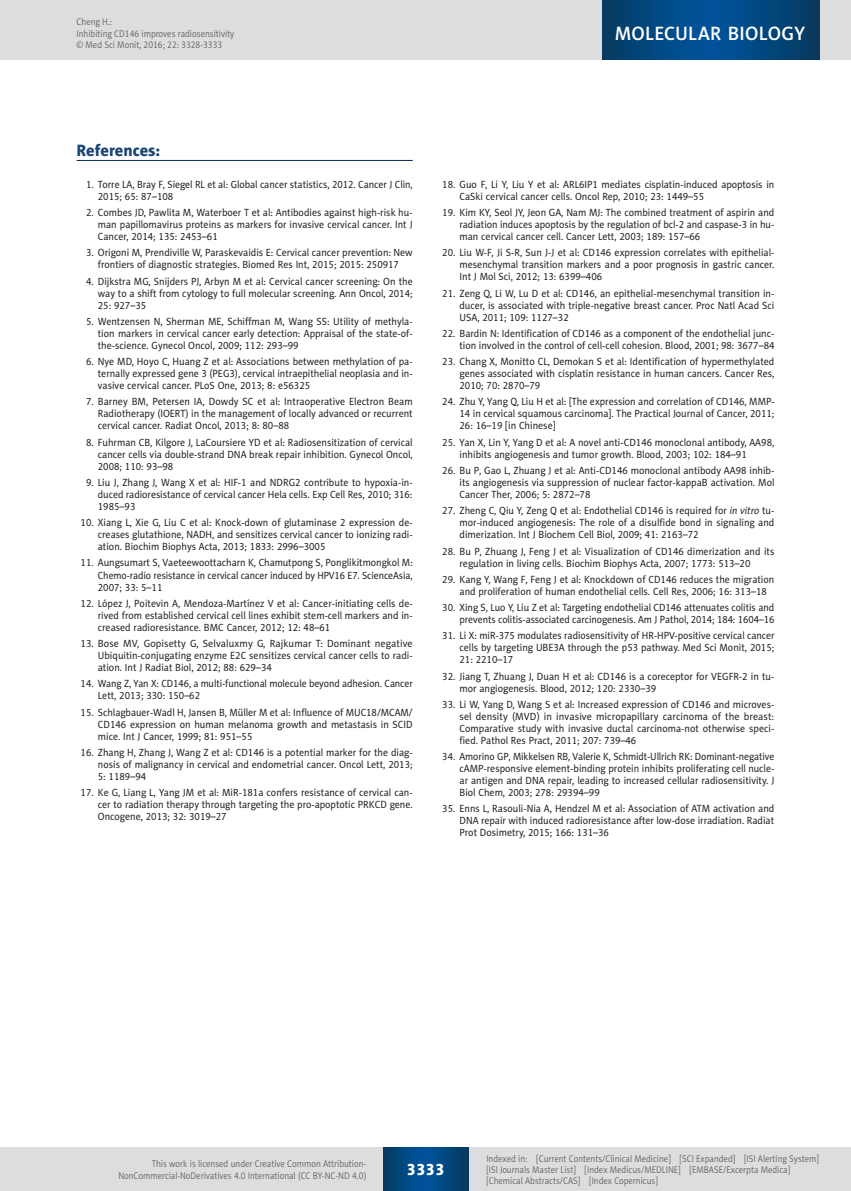
<style>
.page{position:relative;width:851px;height:1191px;background:#fff}
.page>*{position:absolute;margin:0;border:0;box-sizing:border-box;transform-origin:0 0}
.t1{font:19.5px "Naomi Sans EFN Medium";letter-spacing:.015em;color:#fff}
.MSM_Referencje_Tytul{font:16.5px "Naomi Sans EFN Heavy";color:#1a4574}
.t2{font:16.5px "Naomi Sans EFN Heavy";color:#fff}
.MSM_Referencje_punkt{font:10.5px/12px "Naomi Sans EFN";color:#231f20;text-align:justify;scale:.95 1}
.MSM_Referencje_punkt-2{font:10.5px/12px "Naomi Sans EFN";color:#231f20;text-align:justify;scale:.94 1}
.MSM_Referencje_punkt-3{font:10.5px/12px "Naomi Sans EFN";color:#231f20;scale:.93 1}
.MSM_Referencje_punkt-4{font:10.5px/12px "Naomi Sans EFN";color:#231f20;text-align:justify}
.t3{font:9.75px/11.2px "Naomi Sans EFN Light";color:#57585a;scale:.9 1}
.s1{font-style:italic}
</style>
<div class="page">
<hr style="left:77px;top:160px;width:335px;height:1px;background:#00295c">
<div style="left:0;top:1148px;width:850px;height:43px;background:#dcdddf"></div>
<svg style="left:383px;top:1147px;width:85px;height:43px;background:#02477e"></svg>
<div style="left:0;top:0;width:850px;height:60px;background:#dcdddf"></div>
<svg style="left:602px;top:0;width:217px;height:60px;background:#02477e"></svg>
<p class="t3" style="left:77px;top:16px;width:177px">Cheng H.:<br>Inhibiting CD146 improves radiosensitivity © Med Sci Monit, 2016; 22: 3328-3333</p>
<h1 class="t1" style="left:614px;top:22px;width:192px">MOLECULAR BIOLOGY</h1>
<p class="MSM_Referencje_Tytul" style="left:77px;top:140px;width:85px">References:</p>
<p class="MSM_Referencje_punkt-2" style="left:98px;top:178px;width:336px;text-indent:-12px">1. Torre LA, Bray F, Siegel RL et al: Global cancer statistics, 2012. Cancer J Clin,<br>2015; 65: 87–108</p>
<p class="MSM_Referencje_punkt" style="left:98px;top:207px;width:333px;text-indent:-12px">2. Combes JD, Pawlita M, Waterboer T et al: Antibodies against high-risk hu&shy;man papillomavirus proteins as markers for invasive cervical cancer. Int J Cancer, 2014; 135: 2453–61</p>
<p class="MSM_Referencje_punkt" style="left:86px;top:247px;width:345px;text-align:center">3. Origoni M, Prendiville W, Paraskevaidis E: Cervical cancer prevention: New frontiers of diagnostic strategies. Biomed Res Int, 2015; 2015: 250917</p>
<p class="MSM_Referencje_punkt" style="left:98px;top:275px;width:333px;text-indent:-12px">4. Dijkstra MG, Snijders PJ, Arbyn M et al: Cervical cancer screening: On the way to a shift from cytology to full molecular screening. Ann Oncol, 2014; 25: 927–35</p>
<p class="MSM_Referencje_punkt" style="left:98px;top:315px;width:333px;text-indent:-12px">5. Wentzensen N, Sherman ME, Schiffman M, Wang SS: Utility of methyla&shy;tion markers in cervical cancer early detection: Appraisal of the state-of&shy;the-science. Gynecol Oncol, 2009; 112: 293–99</p>
<p class="MSM_Referencje_punkt" style="left:98px;top:356px;width:333px;text-indent:-12px">6. Nye MD, Hoyo C, Huang Z et al: Associations between methylation of pa&shy;ternally expressed gene 3 (PEG3), cervical intraepithelial neoplasia and in&shy;vasive cervical cancer. PLoS One, 2013; 8: e56325</p>
<p class="MSM_Referencje_punkt" style="left:98px;top:396px;width:333px;text-indent:-12px">7. Barney BM, Petersen IA, Dowdy SC et al: Intraoperative Electron Beam Radiotherapy (IOERT) in the management of locally advanced or recurrent cervical cancer. Radiat Oncol, 2013; 8: 80–88</p>
<p class="MSM_Referencje_punkt" style="left:98px;top:436px;width:333px;text-indent:-12px">8. Fuhrman CB, Kilgore J, LaCoursiere YD et al: Radiosensitization of cervical cancer cells via double-strand DNA break repair inhibition. Gynecol Oncol, 2008; 110: 93–98</p>
<p class="MSM_Referencje_punkt" style="left:98px;top:476px;width:333px;text-indent:-12px">9. Liu J, Zhang J, Wang X et al: HIF-1 and NDRG2 contribute to hypoxia-in&shy;duced radioresistance of cervical cancer Hela cells. Exp Cell Res, 2010; 316:<br>1985–93</p>
<p class="MSM_Referencje_punkt" style="left:98px;top:517px;width:333px;text-indent:-17px">10. Xiang L, Xie G, Liu C et al: Knock-down of glutaminase 2 expression de&shy;creases glutathione, NADH, and sensitizes cervical cancer to ionizing radi&shy;ation. Biochim Biophys Acta, 2013; 1833: 2996–3005</p>
<p class="MSM_Referencje_punkt" style="left:98px;top:557px;width:333px;text-indent:-17px">11. Aungsumart S, Vaeteewoottacharn K, Chamutpong S, Ponglikitmongkol M:<br>Chemo-radio resistance in cervical cancer induced by HPV16 E7. ScienceAsia, 2007; 33: 5–11</p>
<p class="MSM_Referencje_punkt" style="left:98px;top:597px;width:333px;text-indent:-17px">12. López J, Poitevin A, Mendoza-Martínez V et al: Cancer-initiating cells de&shy;rived from established cervical cell lines exhibit stem-cell markers and in&shy;creased radioresistance. BMC Cancer, 2012; 12: 48–61</p>
<p class="MSM_Referencje_punkt-4" style="left:98px;top:637px;width:316px;text-indent:-17px">13. Bose MV, Gopisetty G, Selvaluxmy G, Rajkumar T: Dominant negative Ubiquitin-conjugating enzyme E2C sensitizes cervical cancer cells to radi&shy;ation. Int J Radiat Biol, 2012; 88: 629–34</p>
<p class="MSM_Referencje_punkt-3" style="left:98px;top:678px;width:340px;text-indent:-17px">14. Wang Z, Yan X: CD146, a multi-functional molecule beyond adhesion. Cancer<br>Lett, 2013; 330: 150–62</p>
<p class="MSM_Referencje_punkt-2" style="left:98px;top:706px;width:336px;text-indent:-17px">15. Schlagbauer-Wadl H, Jansen B, Müller M et al: Influence of MUC18/MCAM/ CD146 expression on human melanoma growth and metastasis in SCID mice. Int J Cancer, 1999; 81: 951–55</p>
<p class="MSM_Referencje_punkt" style="left:98px;top:746px;width:333px;text-indent:-17px">16. Zhang H, Zhang J, Wang Z et al: CD146 is a potential marker for the diag&shy;nosis of malignancy in cervical and endometrial cancer. Oncol Lett, 2013; 5: 1189–94</p>
<p class="MSM_Referencje_punkt" style="left:98px;top:786px;width:333px;text-indent:-17px">17. Ke G, Liang L, Yang JM et al: MiR-181a confers resistance of cervical can&shy;cer to radiation therapy through targeting the pro-apoptotic PRKCD gene.<br>Oncogene, 2013; 32: 3019–27</p>
<p class="MSM_Referencje_punkt" style="left:459px;top:178px;width:333px;text-indent:-17px">18. Guo F, Li Y, Liu Y et al: ARL6IP1 mediates cisplatin-induced apoptosis in<br>CaSki cervical cancer cells. Oncol Rep, 2010; 23: 1449–55</p>
<p class="MSM_Referencje_punkt" style="left:459px;top:207px;width:333px;text-indent:-17px">19. Kim KY, Seol JY, Jeon GA, Nam MJ: The combined treatment of aspirin and radiation induces apoptosis by the regulation of bcl-2 and caspase-3 in hu&shy;man cervical cancer cell. Cancer Lett, 2003; 189: 157–66</p>
<p class="MSM_Referencje_punkt" style="left:459px;top:247px;width:333px;text-indent:-17px">20. Liu W-F, Ji S-R, Sun J-J et al: CD146 expression correlates with epithelial&shy;mesenchymal transition markers and a poor prognosis in gastric cancer.<br>Int J Mol Sci, 2012; 13: 6399–406</p>
<p class="MSM_Referencje_punkt" style="left:459px;top:287px;width:333px;text-indent:-17px">21. Zeng Q, Li W, Lu D et al: CD146, an epithelial-mesenchymal transition in&shy;ducer, is associated with triple-negative breast cancer. Proc Natl Acad Sci USA, 2011; 109: 1127–32</p>
<p class="MSM_Referencje_punkt" style="left:442px;top:327px;width:351px;text-align:right">22. Bardin N: Identification of CD146 as a component of the endothelial junc&shy;tion involved in the control of cell-cell cohesion. Blood, 2001; 98: 3677–84</p>
<p class="MSM_Referencje_punkt" style="left:459px;top:356px;width:333px;text-indent:-17px">23. Chang X, Monitto CL, Demokan S et al: Identification of hypermethylated genes associated with cisplatin resistance in human cancers. Cancer Res, 2010; 70: 2870–79</p>
<p class="MSM_Referencje_punkt" style="left:459px;top:396px;width:333px;text-indent:-17px">24. Zhu Y, Yang Q, Liu H et al: [The expression and correlation of CD146, MMP-14 in cervical squamous carcinoma]. The Practical Journal of Cancer, 2011; 26: 16–19 [in Chinese]</p>
<p class="MSM_Referencje_punkt" style="left:459px;top:436px;width:333px;text-indent:-17px">25. Yan X, Lin Y, Yang D et al: A novel anti-CD146 monoclonal antibody, AA98, inhibits angiogenesis and tumor growth. Blood, 2003; 102: 184–91</p>
<p class="MSM_Referencje_punkt" style="left:459px;top:464px;width:333px;text-indent:-17px">26. Bu P, Gao L, Zhuang J et al: Anti-CD146 monoclonal antibody AA98 inhib&shy;its angiogenesis via suppression of nuclear factor-kappaB activation. Mol Cancer Ther, 2006; 5: 2872–78</p>
<p class="MSM_Referencje_punkt" style="left:459px;top:505px;width:333px;text-indent:-17px">27. Zheng C, Qiu Y, Zeng Q et al: Endothelial CD146 is required for <span class="s1">in vitro</span> tu&shy;mor-induced angiogenesis: The role of a disulfide bond in signaling and dimerization. Int J Biochem Cell Biol, 2009; 41: 2163–72</p>
<p class="MSM_Referencje_punkt" style="left:459px;top:545px;width:333px;text-indent:-17px">28. Bu P, Zhuang J, Feng J et al: Visualization of CD146 dimerization and its regulation in living cells. Biochim Biophys Acta, 2007; 1773: 513–20</p>
<p class="MSM_Referencje_punkt" style="left:459px;top:573px;width:333px;text-indent:-17px">29. Kang Y, Wang F, Feng J et al: Knockdown of CD146 reduces the migration and proliferation of human endothelial cells. Cell Res, 2006; 16: 313–18</p>
<p class="MSM_Referencje_punkt-2" style="left:442px;top:601px;width:355px;text-align:right">30. Xing S, Luo Y, Liu Z et al: Targeting endothelial CD146 attenuates colitis and prevents colitis-associated carcinogenesis. Am J Pathol, 2014; 184: 1604–16</p>
<p class="MSM_Referencje_punkt-2" style="left:459px;top:630px;width:337px;text-indent:-17px">31. Li X: miR-375 modulates radiosensitivity of HR-HPV-positive cervical cancer cells by targeting UBE3A through the p53 pathway. Med Sci Monit, 2015; 21: 2210–17</p>
<p class="MSM_Referencje_punkt" style="left:459px;top:670px;width:333px;text-indent:-17px">32. Jiang T, Zhuang J, Duan H et al: CD146 is a coreceptor for VEGFR-2 in tu&shy;mor angiogenesis. Blood, 2012; 120: 2330–39</p>
<p class="MSM_Referencje_punkt" style="left:459px;top:698px;width:333px;text-indent:-17px">33. Li W, Yang D, Wang S et al: Increased expression of CD146 and microves&shy;sel density (MVD) in invasive micropapillary carcinoma of the breast:<br>Comparative study with invasive ductal carcinoma-not otherwise speci&shy;fied. Pathol Res Pract, 2011; 207: 739–46</p>
<p class="MSM_Referencje_punkt-3" style="left:459px;top:750px;width:340px;text-align:justify;text-indent:-17px">34. Amorino GP, Mikkelsen RB, Valerie K, Schmidt-Ullrich RK: Dominant-negative cAMP-responsive element-binding protein inhibits proliferating cell nucle&shy;ar antigen and DNA repair, leading to increased cellular radiosensitivity. J Biol Chem, 2003; 278: 29394–99</p>
<p class="MSM_Referencje_punkt" style="left:459px;top:803px;width:333px;text-indent:-17px">35. Enns L, Rasouli-Nia A, Hendzel M et al: Association of ATM activation and DNA repair with induced radioresistance after low-dose irradiation. Radiat Prot Dosimetry, 2015; 166: 131–36</p>
<p class="t3" style="left:118px;top:1158px;width:277px;text-align:right">This work is licensed under Creative Common Attribution-<br>NonCommercial-NoDerivatives 4.0 International (CC BY-NC-ND 4.0)</p>
<h2 class="t2" style="left:406px;top:1159px;width:40px">3333</h2>
<p class="t3" style="left:486px;top:1152px;width:371px">Indexed in: [Current Contents/Clinical Medicine] [SCI Expanded] [ISI Alerting System] [ISI Journals Master List] [Index Medicus/MEDLINE] [EMBASE/Excerpta Medica] [Chemical Abstracts/CAS] [Index Copernicus]</p>
</div>
